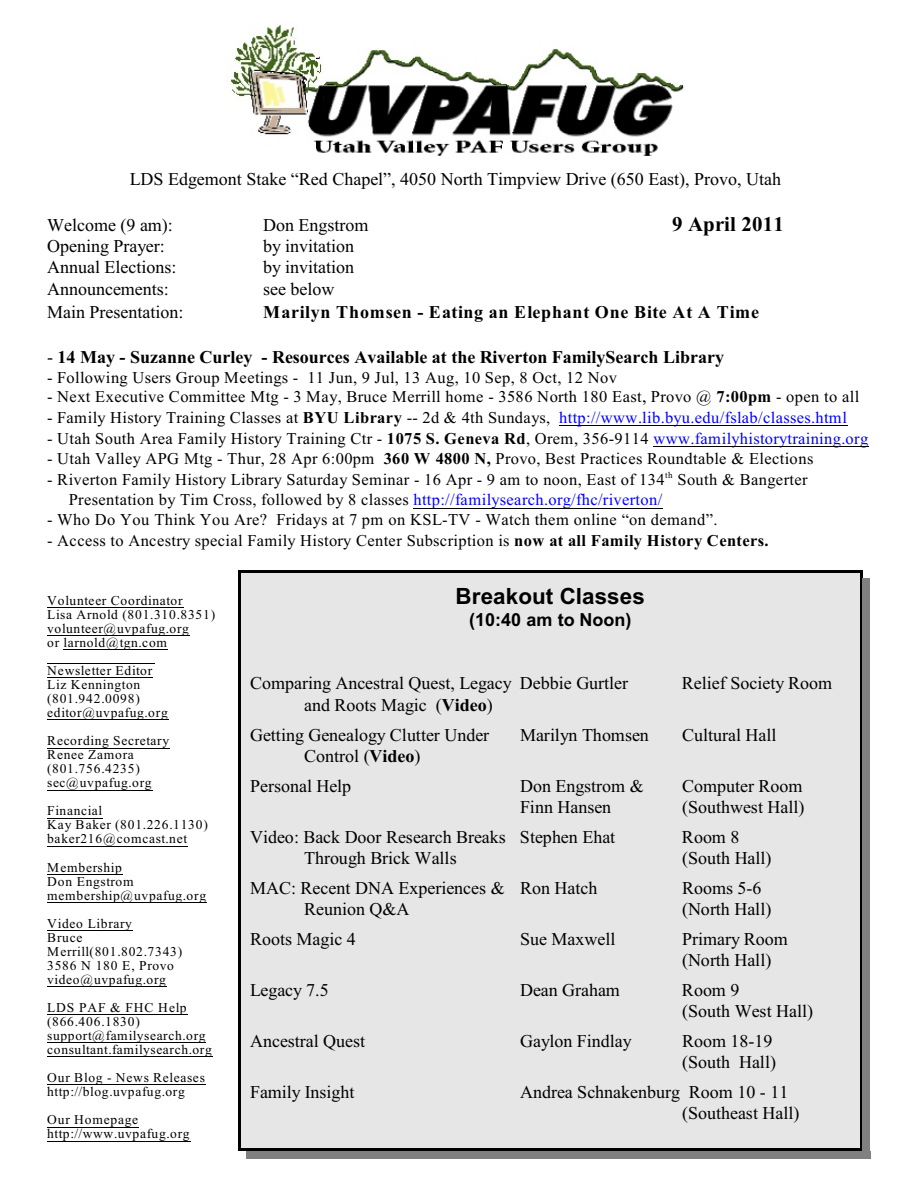
<style>
.page{position:relative;width:918px;height:1188px;background:#fff}
.page>*{position:absolute;margin:0;border:0;box-sizing:border-box;transform-origin:0 0}
.t1{font:700 22.35px "Arial";letter-spacing:.01em;color:#000}
.t2{font:700 21px "Times New Roman";letter-spacing:.01em;color:#000}
.t3{font:18px/21.3px "Times New Roman";color:#000}
.t4{font:700 18px "Times New Roman";color:#000}
.t5{font:700 18px "Times New Roman";letter-spacing:.04em;color:#000}
.t6{font:700 18px "Arial";color:#000}
.t7{font:16.5px "Times New Roman";letter-spacing:.02em;color:#000}
.t8{font:13.5px/14.1px "Times New Roman";letter-spacing:.045em;color:#000}
.t9{font:9px "Times New Roman";color:#000}
.s1{font-weight:400}
.s2{font-size:18px}
.s3{font-weight:700}
.s4{color:#00f}
</style>
<div class="page">
<div style="left:238px;top:570px;width:624px;height:581px;background:#e6e6e6"></div>
<hr style="left:238px;top:570px;width:3px;height:580px;background:#000">
<hr style="left:860px;top:570px;width:2px;height:580px;background:#000">
<hr style="left:238px;top:570px;width:624px;height:3px;background:#000">
<hr style="left:238px;top:1148px;width:624px;height:3px;background:#000">
<div style="left:862px;top:578px;width:8px;height:580px;background:#808080"></div>
<div style="left:246px;top:1151px;width:624px;height:7px;background:#808080"></div>
<hr style="left:559px;top:425px;width:288px;height:1px;background:#000">
<hr style="left:653px;top:446px;width:215px;height:1px;background:#000">
<hr style="left:413px;top:508px;width:250px;height:1px;background:#000">
<hr style="left:47px;top:607px;width:136px;height:1px;background:#000">
<hr style="left:47px;top:635px;width:143px;height:1px;background:#000">
<hr style="left:64px;top:649px;width:104px;height:1px;background:#000">
<hr style="left:47px;top:663px;width:108px;height:1px;background:#000">
<hr style="left:47px;top:677px;width:106px;height:1px;background:#000">
<hr style="left:47px;top:720px;width:121px;height:1px;background:#000">
<hr style="left:47px;top:748px;width:123px;height:1px;background:#000">
<hr style="left:47px;top:790px;width:105px;height:1px;background:#000">
<hr style="left:47px;top:818px;width:56px;height:1px;background:#000">
<hr style="left:47px;top:846px;width:141px;height:1px;background:#000">
<hr style="left:47px;top:874px;width:76px;height:1px;background:#000">
<hr style="left:47px;top:902px;width:160px;height:1px;background:#000">
<hr style="left:47px;top:930px;width:85px;height:1px;background:#000">
<hr style="left:47px;top:986px;width:119px;height:1px;background:#000">
<hr style="left:47px;top:1014px;width:140px;height:1px;background:#000">
<hr style="left:47px;top:1042px;width:159px;height:1px;background:#000">
<hr style="left:47px;top:1057px;width:165px;height:1px;background:#000">
<hr style="left:47px;top:1085px;width:158px;height:1px;background:#000">
<hr style="left:47px;top:1127px;width:92px;height:1px;background:#000">
<hr style="left:47px;top:1141px;width:143px;height:1px;background:#000">
<img style="left:230px;top:24px;width:454px;height:132px">
<p class="t3" style="left:130px;top:170px;width:653px">LDS Edgemont Stake “Red Chapel”, 4050 North Timpview Drive (650 East), Provo, Utah</p>
<p class="t3" style="left:47px;top:216px;width:127px">Welcome (9 am):</p>
<p class="t3" style="left:263px;top:216px;width:107px">Don Engstrom</p>
<p class="t2" style="left:672px;top:216px;width:113px">9 April 2011</p>
<p class="t3" style="left:47px;top:237px;width:119px">Opening Prayer:</p>
<p class="t3" style="left:263px;top:237px;width:92px">by invitation</p>
<p class="t3" style="left:47px;top:258px;width:131px">Annual Elections:</p>
<p class="t3" style="left:263px;top:258px;width:92px">by invitation</p>
<p class="t3" style="left:47px;top:280px;width:123px">Announcements:</p>
<p class="t3" style="left:263px;top:280px;width:73px">see below</p>
<p class="t3" style="left:47px;top:303px;width:138px">Main Presentation:</p>
<p class="t5" style="left:263px;top:306px;width:498px">Marilyn Thomsen - Eating an Elephant One Bite At A Time</p>
<p class="t4" style="left:47px;top:350px;width:679px"><span class="s1">-</span> 14 May - Suzanne Curley - Resources Available at the Riverton FamilySearch Library</p>
<p class="t7" style="left:47px;top:372px;width:571px">- Following Users Group Meetings - 11 Jun, 9 Jul, 13 Aug, 10 Sep, 8 Oct, 12 Nov</p>
<p class="t7" style="left:47px;top:391px;width:814px">- Next Executive Committee Mtg - 3 May, Bruce Merrill home - 3586 North 180 East<span class="s2">,</span> Provo @ <span class="s3">7:00pm</span> - open to all</p>
<p class="t7" style="left:47px;top:411px;width:801px">- Family History Training Classes at <span class="s3">BYU Library</span> -- 2d &amp; 4th Sundays, <span class="s4">http://www.lib.byu.edu/fslab/classes.html</span></p>
<p class="t7" style="left:47px;top:432px;width:823px">- Utah South Area Family History Training Ctr - <span class="s3">1075 S. Geneva Rd</span>, Orem, 356-9114 <span class="s4">www.familyhistorytraining.org</span></p>
<p class="t7" style="left:47px;top:453px;width:768px">- Utah Valley APG Mtg - Thur, 28 Apr 6:00pm <span class="s3">360 W 4800 N,</span> Provo, Best Practices Roundtable &amp; Elections</p>
<p class="t7" style="left:47px;top:473px;width:762px">- Riverton Family History Library Saturday Seminar - 16 Apr - 9 am to noon, East of 134 South &amp; Bangerter</p>
<p class="t9" style="left:665px;top:471px;width:9px">th</p>
<p class="t7" style="left:69px;top:493px;width:595px">Presentation by Tim Cross, followed by 8 classes <span class="s4">http://familysearch.org/fhc/riverton/</span></p>
<p class="t7" style="left:47px;top:514px;width:672px">- Who Do You Think You Are? Fridays at 7 pm on KSL-TV - Watch them online “on demand”.</p>
<p class="t7" style="left:47px;top:535px;width:723px">- Access to Ancestry special Family History Center Subscription is <span class="s3">now at all Family History Centers.</span></p>
<p class="t8" style="left:47px;top:595px;width:170px">Volunteer Coordinator<br>Lisa Arnold (801.310.8351) volunteer@uvpafug.org<br>or larnold@tgn.com</p>
<p class="t8" style="left:47px;top:665px;width:122px">Newsletter Editor<br>Liz Kennington (801.942.0098) editor@uvpafug.org</p>
<p class="t8" style="left:47px;top:735px;width:123px">Recording Secretary<br>Renee Zamora (801.756.4235) sec@uvpafug.org</p>
<p class="t8" style="left:47px;top:805px;width:162px">Financial<br>Kay Baker (801.226.1130) baker216@comcast.net</p>
<p class="t8" style="left:47px;top:861px;width:160px">Membership<br>Don Engstrom membership@uvpafug.org</p>
<p class="t8" style="left:47px;top:917px;width:137px">Video Library<br>Bruce<br>Merrill(801.802.7343)<br>3586 N 180 E, Provo video@uvpafug.org</p>
<p class="t8" style="left:47px;top:1002px;width:166px">LDS PAF &amp; FHC Help (866.406.1830) support@familysearch.org consultant.familysearch.org</p>
<p class="t8" style="left:47px;top:1072px;width:159px">Our Blog - News Releases http://blog.uvpafug.org</p>
<p class="t8" style="left:47px;top:1114px;width:144px">Our Homepage http://www.uvpafug.org</p>
<h1 class="t1" style="left:456px;top:587px;width:191px">Breakout Classes</h1>
<p class="t6" style="left:469px;top:613px;width:164px">(10:40 am to Noon)</p>
<p class="t3" style="left:250px;top:674px;width:380px">Comparing Ancestral Quest, Legacy Debbie Gurtler</p>
<p class="t3" style="left:682px;top:674px;width:152px">Relief Society Room</p>
<p class="t3" style="left:250px;top:692px;width:244px;line-height:29.7px;text-align:right">and Roots Magic (<span class="s3">Video</span>)<br>Getting Genealogy Clutter Under</p>
<p class="t3" style="left:520px;top:726px;width:130px">Marilyn Thomsen</p>
<p class="t3" style="left:682px;top:726px;width:96px">Cultural Hall</p>
<p class="t3" style="left:250px;top:743px;width:172px;line-height:29.8px;text-indent:54px">Control (<span class="s3">Video</span>)<br>Personal Help</p>
<p class="t3" style="left:520px;top:777px;width:125px">Don Engstrom &amp;</p>
<p class="t3" style="left:682px;top:777px;width:122px">Computer Room</p>
<p class="t3" style="left:520px;top:798px;width:93px">Finn Hansen</p>
<p class="t3" style="left:682px;top:798px;width:124px">(Southwest Hall)</p>
<p class="t3" style="left:250px;top:828px;width:367px">Video: Back Door Research Breaks Stephen Ehat</p>
<p class="t3" style="left:682px;top:828px;width:59px">Room 8</p>
<p class="t3" style="left:304px;top:849px;width:154px">Through Brick Walls</p>
<p class="t3" style="left:682px;top:849px;width:91px">(South Hall)</p>
<p class="t3" style="left:250px;top:879px;width:349px">MAC: Recent DNA Experiences &amp; Ron Hatch</p>
<p class="t3" style="left:682px;top:879px;width:81px">Rooms 5-6</p>
<p class="t3" style="left:304px;top:900px;width:107px">Reunion Q&amp;A</p>
<p class="t3" style="left:682px;top:900px;width:91px">(North Hall)</p>
<p class="t3" style="left:250px;top:930px;width:107px">Roots Magic 4</p>
<p class="t3" style="left:520px;top:930px;width:97px">Sue Maxwell</p>
<p class="t3" style="left:682px;top:930px;width:107px">Primary Room (North Hall)</p>
<p class="t3" style="left:250px;top:981px;width:80px">Legacy 7.5</p>
<p class="t3" style="left:520px;top:981px;width:101px">Dean Graham</p>
<p class="t3" style="left:682px;top:981px;width:133px">Room 9<br>(South West Hall)</p>
<p class="t3" style="left:250px;top:1032px;width:117px">Ancestral Quest</p>
<p class="t3" style="left:520px;top:1032px;width:113px">Gaylon Findlay</p>
<p class="t3" style="left:682px;top:1032px;width:96px">Room 18-19 (South Hall)</p>
<p class="t3" style="left:250px;top:1083px;width:106px">Family Insight</p>
<p class="t3" style="left:682px;top:1083px;width:119px;text-indent:-162px">Andrea Schnakenburg Room 10 - 11 (Southeast Hall)</p>
</div>
